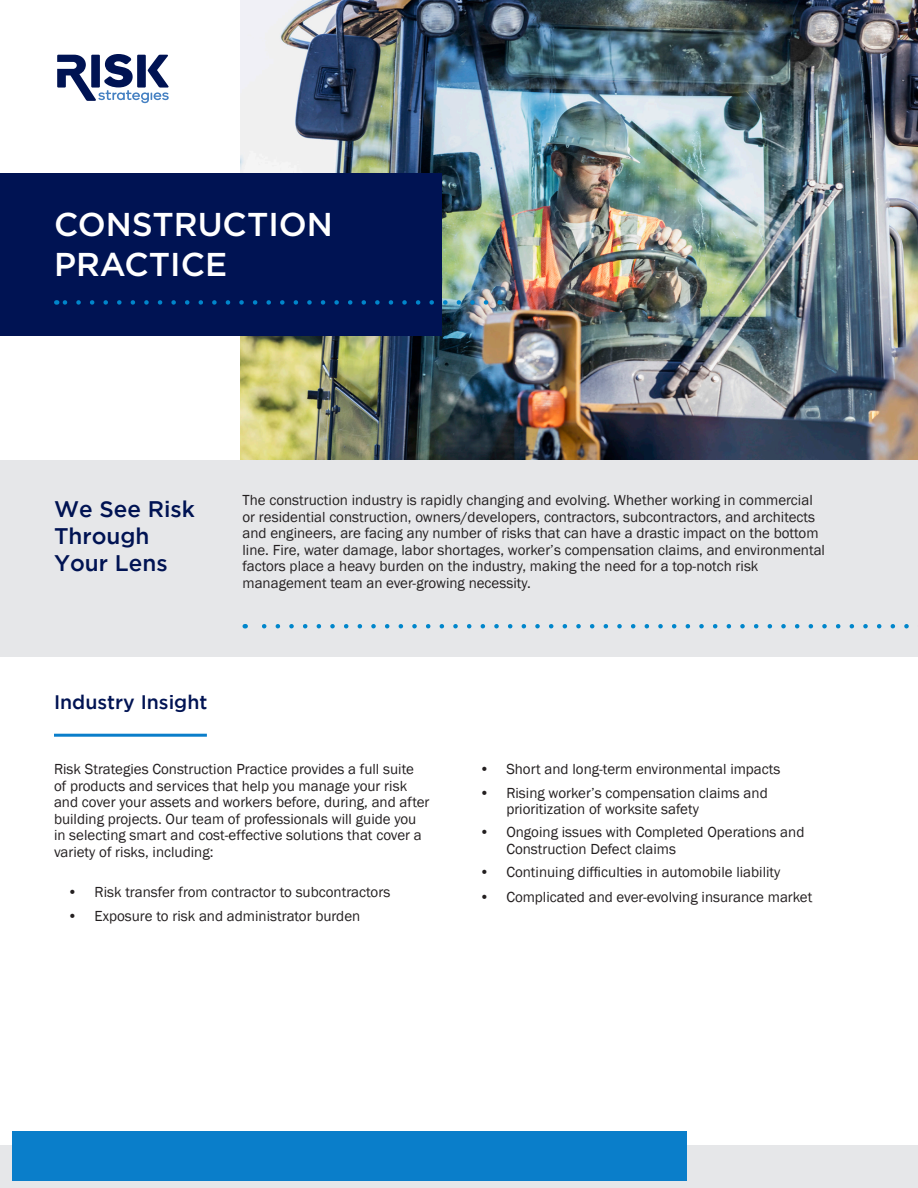
<style>
.page{position:relative;width:918px;height:1188px;background:#fff}
.page>*{position:absolute;margin:0;border:0;box-sizing:border-box;transform-origin:0 0}
.t1{font:500 33px "Gotham";color:#fff}
.t2{font:500 22.5px/27px "Gotham";color:#001353}
.t3{font:500 19.5px "Gotham";color:#001353}
.t4{font:15px/16.5px "Franklin Gothic";color:#231f20}
</style>
<div class="page">
<img style="left:241px;top:0;width:677px;height:460px">
<div style="left:0;top:460px;width:918px;height:197px;background:#e6e7e9"></div>
<svg style="left:57px;top:54px;width:112px;height:49px"></svg>
<div style="left:0;top:173px;width:442px;height:162px;background:#001353"></div>
<svg style="left:63px;top:300px;width:423px;height:5px"></svg>
<div style="left:0;top:1145px;width:918px;height:43px;background:#e6e7e9"></div>
<div style="left:12px;top:1132px;width:675px;height:49px;background:#0a7eca"></div>
<hr style="left:54px;top:734px;width:153px;height:3px;background:#0a7eca">
<svg style="left:245px;top:624px;width:664px;height:4px"></svg>
<p class="t1" style="left:54px;top:203px;width:280px">CONSTRUCTION</p>
<p class="t1" style="left:54px;top:243px;width:175px">PRACTICE</p>
<p class="t2" style="left:54px;top:495px;width:142px">We See Risk<br>Through<br>Your Lens</p>
<p class="t4" style="left:242px;top:492px;width:584px">The construction industry is rapidly changing and evolving. Whether working in commercial or residential construction, owners/developers, contractors, subcontractors, and architects and engineers, are facing any number of risks that can have a drastic impact on the bottom line. Fire, water damage, labor shortages, worker’s compensation claims, and environmental factors place a heavy burden on the industry, making the need for a top-notch risk management team an ever-growing necessity.</p>
<p class="t3" style="left:54px;top:691px;width:155px">Industry Insight</p>
<p class="t4" style="left:54px;top:761px;width:377px">Risk Strategies Construction Practice provides a full suite of products and services that help you manage your risk and cover your assets and workers before, during, and after building projects. Our team of professionals will guide you in selecting smart and cost-effective solutions that cover a variety of risks, including:</p>
<p class="t4" style="left:68px;top:884px;width:324px">• Risk transfer from contractor to subcontractors</p>
<p class="t4" style="left:68px;top:908px;width:294px">• Exposure to risk and administrator burden</p>
<p class="t4" style="left:479px;top:761px;width:303px">• Short and long-term environmental impacts</p>
<p class="t4" style="left:506px;top:785px;width:263px;text-indent:-27px">• Rising worker’s compensation claims and prioritization of worksite safety</p>
<p class="t4" style="left:506px;top:824px;width:300px;text-indent:-27px">• Ongoing issues with Completed Operations and<br>Construction Defect claims</p>
<p class="t4" style="left:479px;top:864px;width:303px">• Continuing difficulties in automobile liability</p>
<p class="t4" style="left:479px;top:889px;width:334px">• Complicated and ever-evolving insurance market</p>
</div>
